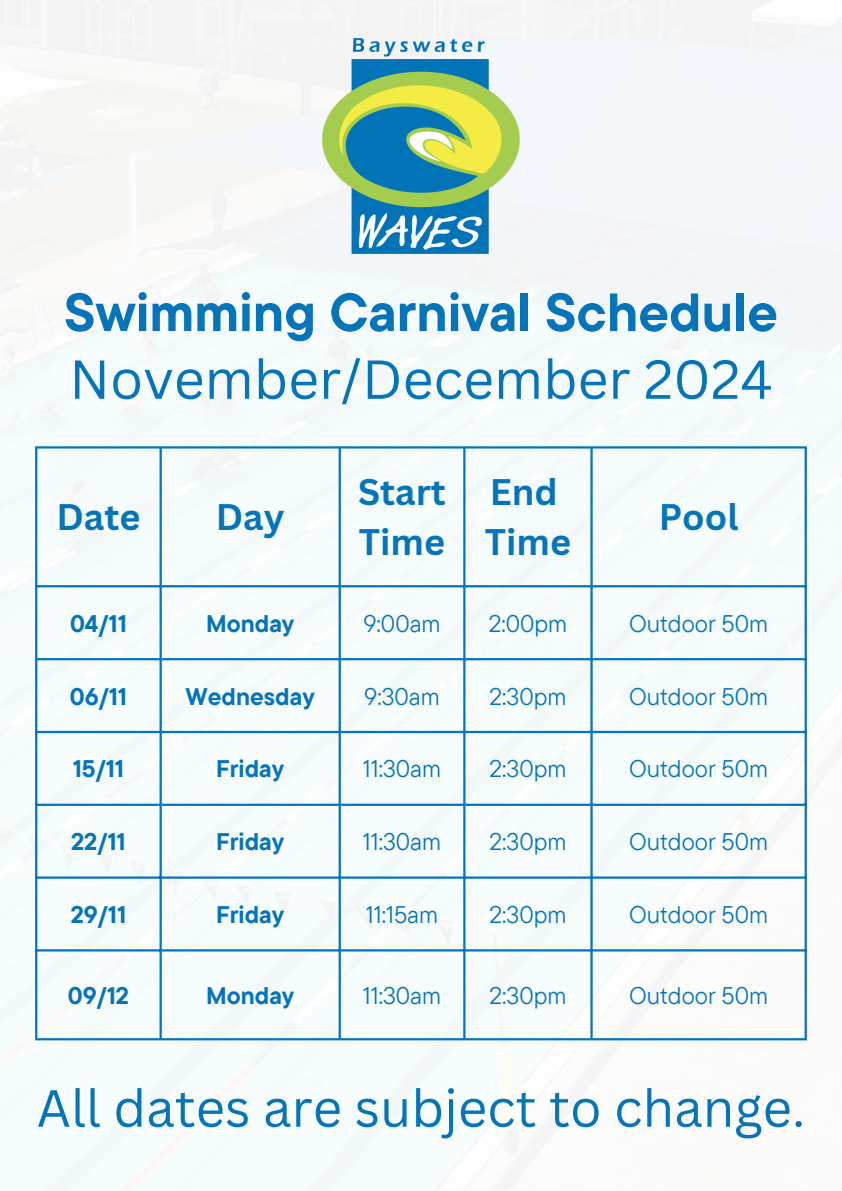
<style>
.page{position:relative;width:842px;height:1191px;background:#fff}
.page>*{position:absolute;margin:0;border:0;box-sizing:border-box;transform-origin:0 0}
.t1{font:700 53.6px "TT Commons Pro";color:#0574b9}
.t2{font:53.6px "Canva Sans";color:#0574b9}
.t3{font:51.1px "Canva Sans";color:#0574b9}
.t4{font:700 36px/50.2px "Canva Sans";color:#0574b9}
.t5{font:24px "TT Commons Pro";color:#0574b9}
.t6{font:700 24px "TT Commons Pro";color:#0574b9}
</style>
<div class="page">
<div style="left:0;top:0;width:842px;height:1190px;background:#f6fbfc"></div>
<img style="left:322px;top:38px;width:198px;height:215px">
<hr style="left:35px;top:448px;width:2px;height:589px;background:#0574b9">
<hr style="left:160px;top:448px;width:2px;height:589px;background:#0574b9">
<hr style="left:339px;top:448px;width:2px;height:589px;background:#0574b9">
<hr style="left:463px;top:448px;width:2px;height:589px;background:#0574b9">
<hr style="left:590px;top:448px;width:3px;height:589px;background:#0574b9">
<hr style="left:805px;top:448px;width:2px;height:589px;background:#0574b9">
<hr style="left:35px;top:446px;width:772px;height:2px;background:#0574b9">
<hr style="left:35px;top:585px;width:772px;height:2px;background:#0574b9">
<hr style="left:35px;top:658px;width:772px;height:2px;background:#0574b9">
<hr style="left:35px;top:730px;width:772px;height:3px;background:#0574b9">
<hr style="left:35px;top:803px;width:772px;height:2px;background:#0574b9">
<hr style="left:35px;top:876px;width:772px;height:2px;background:#0574b9">
<hr style="left:35px;top:949px;width:772px;height:2px;background:#0574b9">
<hr style="left:35px;top:1037px;width:772px;height:3px;background:#0574b9">
<h1 class="t1" style="left:64px;top:271px;width:715px">Swimming Carnival Schedule</h1>
<h1 class="t2" style="left:69px;top:347px;width:705px">November/December 2024</h1>
<h3 class="t4" style="left:56px;top:492px;width:86px">Date</h3>
<h3 class="t4" style="left:216px;top:492px;width:70px">Day</h3>
<h3 class="t4" style="left:358px;top:467px;width:89px">Start<br>Time</h3>
<h3 class="t4" style="left:485px;top:467px;width:88px">End<br>Time</h3>
<h3 class="t4" style="left:659px;top:492px;width:81px">Pool</h3>
<p class="t6" style="left:70px;top:605px;width:58px">04/11</p>
<p class="t6" style="left:206px;top:605px;width:90px">Monday</p>
<p class="t5" style="left:363px;top:606px;width:79px">9:00am</p>
<p class="t5" style="left:489px;top:606px;width:80px">2:00pm</p>
<p class="t5" style="left:629px;top:606px;width:140px">Outdoor 50m</p>
<p class="t6" style="left:70px;top:678px;width:59px">06/11</p>
<p class="t6" style="left:185px;top:678px;width:131px">Wednesday</p>
<p class="t5" style="left:364px;top:679px;width:77px">9:30am</p>
<p class="t5" style="left:489px;top:679px;width:78px">2:30pm</p>
<p class="t5" style="left:629px;top:679px;width:140px">Outdoor 50m</p>
<p class="t6" style="left:73px;top:750px;width:53px">15/11</p>
<p class="t6" style="left:216px;top:750px;width:70px">Friday</p>
<p class="t5" style="left:363px;top:752px;width:80px">11:30am</p>
<p class="t5" style="left:489px;top:752px;width:78px">2:30pm</p>
<p class="t5" style="left:629px;top:752px;width:140px">Outdoor 50m</p>
<p class="t6" style="left:71px;top:823px;width:56px">22/11</p>
<p class="t6" style="left:216px;top:823px;width:70px">Friday</p>
<p class="t5" style="left:363px;top:824px;width:80px">11:30am</p>
<p class="t5" style="left:489px;top:824px;width:78px">2:30pm</p>
<p class="t5" style="left:629px;top:824px;width:140px">Outdoor 50m</p>
<p class="t6" style="left:71px;top:896px;width:57px">29/11</p>
<p class="t6" style="left:216px;top:896px;width:70px">Friday</p>
<p class="t5" style="left:366px;top:897px;width:74px">11:15am</p>
<p class="t5" style="left:489px;top:897px;width:78px">2:30pm</p>
<p class="t5" style="left:629px;top:897px;width:140px">Outdoor 50m</p>
<p class="t6" style="left:68px;top:977px;width:63px">09/12</p>
<p class="t6" style="left:206px;top:977px;width:90px">Monday</p>
<p class="t5" style="left:363px;top:978px;width:80px">11:30am</p>
<p class="t5" style="left:489px;top:978px;width:78px">2:30pm</p>
<p class="t5" style="left:629px;top:978px;width:140px">Outdoor 50m</p>
<h2 class="t3" style="left:37px;top:1077px;width:770px">All dates are subject to change.</h2>
</div>
